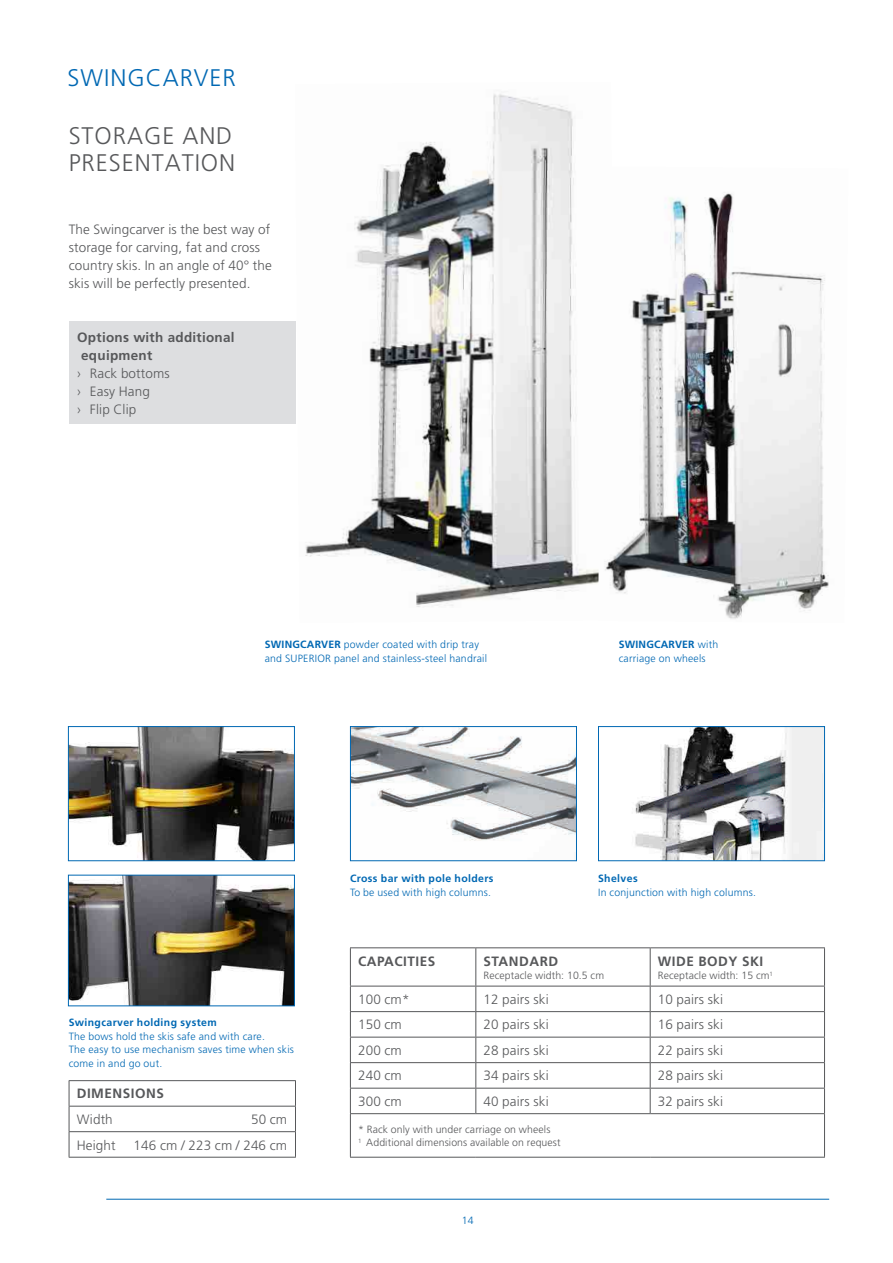
<style>
.page{position:relative;width:893px;height:1263px;background:#fff}
.page>*{position:absolute;margin:0;border:0;box-sizing:border-box;transform-origin:0 0}
.Titel{font:300 24px/27px "Frutiger LT Pro";letter-spacing:.04em;color:#57585a}
.Titel-2{font:300 24px "Frutiger LT Pro";letter-spacing:.04em;color:#0168b3}
.Tabelle{font:300 13.5px "Frutiger LT Pro";letter-spacing:.01em;color:#57585a}
.Grundschrift{font:300 13.5px/18px "Frutiger LT Pro";letter-spacing:.01em;color:#57585a}
.Tabelle-2{font:700 13.5px "Frutiger LT Pro";letter-spacing:.04em;color:#57585a}
.Untertitel{font:700 13.5px/18px "Frutiger LT Pro";letter-spacing:.02em;color:#57585a}
.Bildlegende{font:300 10.5px/13.5px "Frutiger LT Pro";letter-spacing:.02em;color:#0168b3}
.Tabelle-3{font:300 10.5px "Frutiger LT Pro";letter-spacing:.01em;color:#57585a}
.s1{font-weight:700}
</style>
<div class="page">
<img style="left:635px;top:728px;width:188px;height:131px">
<div style="left:598px;top:726px;width:227px;height:135px;border:1px solid #0168b3"></div>
<img style="left:352px;top:728px;width:223px;height:113px">
<div style="left:350px;top:726px;width:227px;height:135px;border:1px solid #0168b3"></div>
<img style="left:70px;top:877px;width:223px;height:127px">
<div style="left:68px;top:875px;width:227px;height:131px;border:1px solid #0168b3"></div>
<img style="left:70px;top:728px;width:223px;height:131px">
<div style="left:68px;top:726px;width:227px;height:135px;border:1px solid #0168b3"></div>
<img style="left:295px;top:94px;width:303px;height:513px">
<img style="left:598px;top:192px;width:231px;height:427px">
<hr style="left:106px;top:1199px;width:723px;height:1px;background:#0168b3">
<svg style="left:69px;top:1081px;width:1px;height:76px"></svg>
<hr style="left:69px;top:1080px;width:227px;height:1px;background:#57585a">
<svg style="left:295px;top:1081px;width:1px;height:76px"></svg>
<hr style="left:69px;top:1106px;width:227px;height:1px;background:#57585a">
<hr style="left:69px;top:1131px;width:227px;height:1px;background:#57585a">
<hr style="left:69px;top:1157px;width:227px;height:1px;background:#57585a">
<hr style="left:350px;top:948px;width:1px;height:38px;background:#57585a">
<hr style="left:350px;top:947px;width:126px;height:1px;background:#57585a">
<hr style="left:476px;top:947px;width:174px;height:1px;background:#57585a">
<hr style="left:650px;top:947px;width:175px;height:1px;background:#57585a">
<hr style="left:475px;top:948px;width:1px;height:38px;background:#57585a">
<hr style="left:650px;top:948px;width:1px;height:38px;background:#57585a">
<hr style="left:824px;top:948px;width:1px;height:38px;background:#57585a">
<svg style="left:350px;top:987px;width:1px;height:126px"></svg>
<hr style="left:350px;top:1114px;width:1px;height:43px;background:#57585a">
<svg style="left:475px;top:987px;width:1px;height:126px"></svg>
<svg style="left:650px;top:987px;width:1px;height:126px"></svg>
<svg style="left:824px;top:987px;width:1px;height:126px"></svg>
<hr style="left:824px;top:1114px;width:1px;height:43px;background:#57585a">
<hr style="left:350px;top:986px;width:126px;height:1px;background:#57585a">
<hr style="left:476px;top:986px;width:174px;height:1px;background:#57585a">
<hr style="left:650px;top:986px;width:175px;height:1px;background:#57585a">
<hr style="left:350px;top:1011px;width:126px;height:1px;background:#57585a">
<hr style="left:476px;top:1011px;width:174px;height:1px;background:#57585a">
<hr style="left:650px;top:1011px;width:175px;height:1px;background:#57585a">
<hr style="left:350px;top:1037px;width:126px;height:1px;background:#57585a">
<hr style="left:476px;top:1037px;width:174px;height:1px;background:#57585a">
<hr style="left:650px;top:1037px;width:175px;height:1px;background:#57585a">
<hr style="left:350px;top:1062px;width:126px;height:1px;background:#57585a">
<hr style="left:476px;top:1062px;width:174px;height:1px;background:#57585a">
<hr style="left:650px;top:1062px;width:175px;height:1px;background:#57585a">
<hr style="left:350px;top:1088px;width:126px;height:1px;background:#57585a">
<hr style="left:476px;top:1088px;width:174px;height:1px;background:#57585a">
<hr style="left:650px;top:1088px;width:175px;height:1px;background:#57585a">
<hr style="left:350px;top:1113px;width:126px;height:1px;background:#57585a">
<hr style="left:476px;top:1113px;width:174px;height:1px;background:#57585a">
<hr style="left:650px;top:1113px;width:175px;height:1px;background:#57585a">
<hr style="left:350px;top:1157px;width:126px;height:1px;background:#57585a">
<hr style="left:476px;top:1157px;width:174px;height:1px;background:#57585a">
<hr style="left:650px;top:1157px;width:175px;height:1px;background:#57585a">
<div style="left:69px;top:321px;width:226px;height:102px;background:#dddee0"></div>
<p class="Titel-2" style="left:68px;top:64px;width:170px">SWINGCARVER</p>
<p class="Titel" style="left:69px;top:122px;width:168px">STORAGE AND<br>PRESENTATION</p>
<p class="Grundschrift" style="left:69px;top:220px;width:205px">The Swingcarver is the best way of storage for carving, fat and cross country skis. In an angle of 40° the skis will be perfectly presented.</p>
<p class="Untertitel" style="left:77px;top:328px;width:159px">Options with additional equipment</p>
<p class="Grundschrift" style="left:77px;top:364px;width:94px">› Rack bottoms</p>
<p class="Grundschrift" style="left:77px;top:382px;width:74px">› Easy Hang</p>
<p class="Grundschrift" style="left:77px;top:400px;width:61px">› Flip Clip</p>
<p class="Bildlegende" style="left:265px;top:638px;width:224px"><span class="s1">SWINGCARVER</span> powder coated with drip tray and SUPERIOR panel and stainless-steel handrail</p>
<p class="Bildlegende" style="left:619px;top:638px;width:101px"><span class="s1">SWINGCARVER</span> with carriage on wheels</p>
<p class="Bildlegende" style="left:350px;top:872px;width:145px"><span class="s1">Cross bar with pole holders<br></span>To be used with high columns.</p>
<p class="Bildlegende" style="left:598px;top:872px;width:159px"><span class="s1">Shelves<br></span>In conjunction with high columns.</p>
<p class="Tabelle-2" style="left:358px;top:953px;width:79px">CAPACITIES</p>
<p class="Tabelle-2" style="left:483px;top:953px;width:76px">STANDARD</p>
<p class="Tabelle-3" style="left:483px;top:969px;width:122px">Receptacle width: 10.5 cm</p>
<p class="Tabelle-2" style="left:658px;top:953px;width:107px">WIDE BODY SKI</p>
<p class="Tabelle-3" style="left:658px;top:969px;width:117px">Receptacle width: 15 cm<sup>1</sup></p>
<p class="Bildlegende" style="left:69px;top:1016px;width:227px"><span class="s1">Swingcarver holding system<br></span>The bows hold the skis safe and with care.<br>The easy to use mechanism saves time when skis come in and go out.</p>
<p class="Tabelle-2" style="left:77px;top:1086px;width:89px">DIMENSIONS</p>
<p class="Tabelle" style="left:77px;top:1111px;width:38px">Width</p>
<p class="Tabelle" style="left:251px;top:1111px;width:38px">50 cm</p>
<p class="Tabelle" style="left:77px;top:1137px;width:40px">Height</p>
<p class="Tabelle" style="left:134px;top:1137px;width:155px">146 cm / 223 cm / 246 cm</p>
<p class="Tabelle" style="left:358px;top:991px;width:53px">100 cm*</p>
<p class="Tabelle" style="left:483px;top:991px;width:67px">12 pairs ski</p>
<p class="Tabelle" style="left:658px;top:991px;width:67px">10 pairs ski</p>
<p class="Tabelle" style="left:358px;top:1017px;width:45px">150 cm</p>
<p class="Tabelle" style="left:483px;top:1017px;width:67px">20 pairs ski</p>
<p class="Tabelle" style="left:658px;top:1017px;width:67px">16 pairs ski</p>
<p class="Tabelle" style="left:358px;top:1042px;width:45px">200 cm</p>
<p class="Tabelle" style="left:483px;top:1042px;width:67px">28 pairs ski</p>
<p class="Tabelle" style="left:658px;top:1042px;width:67px">22 pairs ski</p>
<p class="Tabelle" style="left:358px;top:1068px;width:45px">240 cm</p>
<p class="Tabelle" style="left:483px;top:1068px;width:67px">34 pairs ski</p>
<p class="Tabelle" style="left:658px;top:1068px;width:67px">28 pairs ski</p>
<p class="Tabelle" style="left:358px;top:1093px;width:45px">300 cm</p>
<p class="Tabelle" style="left:483px;top:1093px;width:67px">40 pairs ski</p>
<p class="Tabelle" style="left:658px;top:1093px;width:67px">32 pairs ski</p>
<p class="Tabelle-3" style="left:358px;top:1123px;width:194px">* Rack only with under carriage on wheels</p>
<p class="Tabelle-3" style="left:358px;top:1136px;width:204px"><sup>1</sup> Additional dimensions available on request</p>
<p class="Bildlegende" style="left:462px;top:1214px;width:13px">14</p>
</div>
